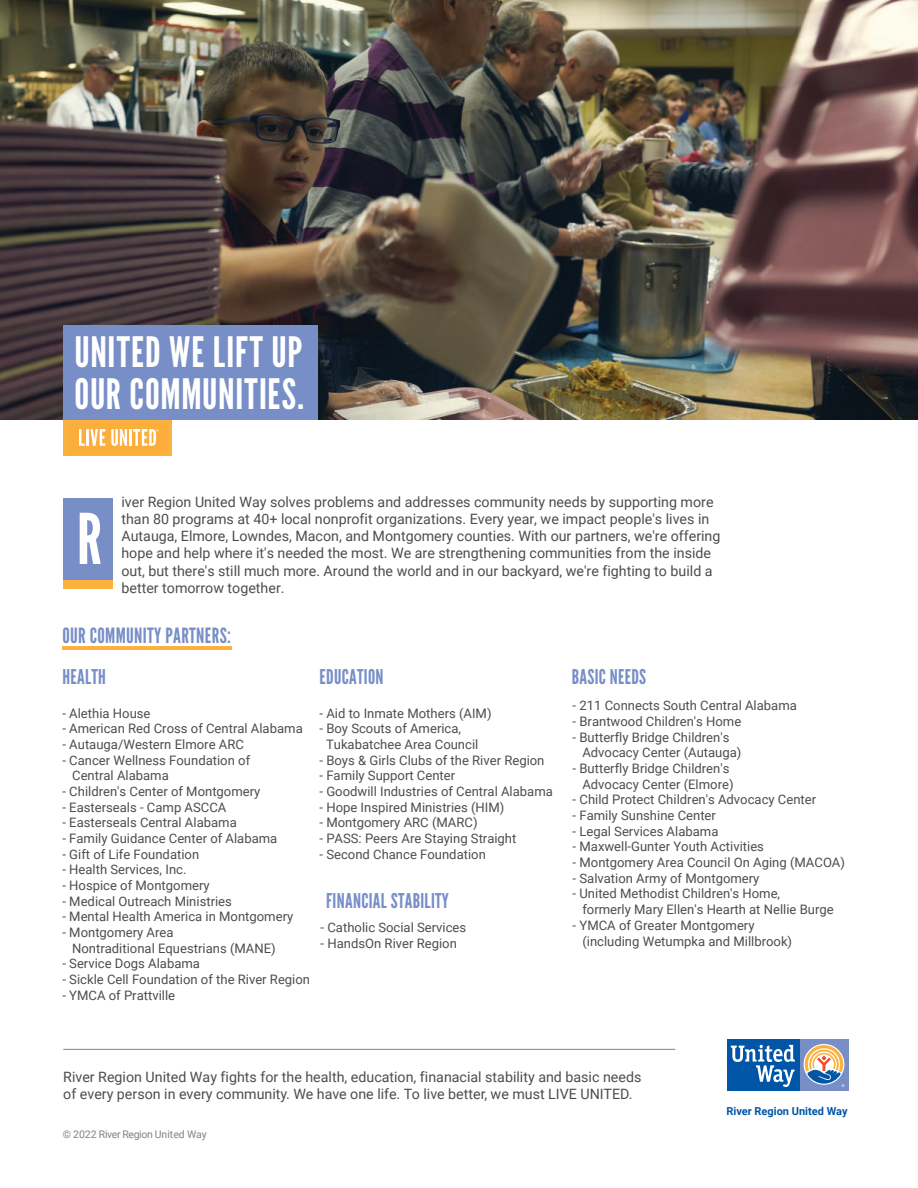
<style>
.page{position:relative;width:918px;height:1188px;background:#fff}
.page>*{position:absolute;margin:0;border:0;box-sizing:border-box;transform-origin:0 0}
.t1{font:41.85px/41.8px "League Gothic";letter-spacing:.02em;color:#fff}
.t2{font:21px "League Gothic";letter-spacing:.015em;color:#788ec7}
.t3{font:20.4px "League Gothic";letter-spacing:.015em;color:#788ec7}
.t4{font:14.25px/17.1px "Roboto";color:#4c4d4e}
.t5{font:13.05px/15.8px "Roboto";color:#4c4d4e}
.t6{font:700 10.95px "Roboto";color:#0155a7}
.t7{font:10.5px "Roboto";letter-spacing:-.015em;color:#818386}
</style>
<div class="page">
<img style="left:0;top:0;width:918px;height:420px">
<div style="left:63px;top:326px;width:254px;height:52px;background:#788ec7"></div>
<div style="left:63px;top:367px;width:254px;height:53px;background:#788ec7"></div>
<div style="left:63px;top:420px;width:109px;height:35px;background:#fbb13d"></div>
<svg style="left:79px;top:429px;width:26px;height:17px"></svg>
<svg style="left:111px;top:429px;width:16px;height:17px"></svg>
<hr style="left:129px;top:429px;width:3px;height:17px;background:#fff">
<svg style="left:133px;top:429px;width:26px;height:17px"></svg>
<div style="left:63px;top:498px;width:49px;height:90px;background:#788ec7"></div>
<svg style="left:80px;top:513px;width:21px;height:51px"></svg>
<div style="left:63px;top:580px;width:49px;height:8px;background:#fbb13d"></div>
<hr style="left:63px;top:1049px;width:612px;height:1px;background:#818386">
<svg style="left:727px;top:1039px;width:122px;height:52px;background:#5f88b7"></svg>
<hr style="left:62px;top:646px;width:170px;height:4px;background:#fbb13d">
<h1 class="t1" style="left:74px;top:332px;width:231px">UNITED WE LIFT UP<br>OUR COMMUNITIES.</h1>
<p class="t4" style="left:121px;top:493px;width:601px">iver Region United Way solves problems and addresses community needs by supporting more than 80 programs at 40+ local nonprofit organizations. Every year, we impact people's lives in Autauga, Elmore, Lowndes, Macon, and Montgomery counties. With our partners, we're offering hope and help where it's needed the most. We are strengthening communities from the inside out, but there's still much more. Around the world and in our backyard, we're fighting to build a better tomorrow together.</p>
<h2 class="t2" style="left:62px;top:623px;width:170px">OUR COMMUNITY PARTNERS:</h2>
<h3 class="t3" style="left:62px;top:665px;width:45px">HEALTH</h3>
<h3 class="t3" style="left:320px;top:665px;width:66px">EDUCATION</h3>
<p class="t5" style="left:62px;top:705px;width:90px">- Alethia House</p>
<p class="t5" style="left:62px;top:720px;width:242px">- American Red Cross of Central Alabama</p>
<p class="t5" style="left:62px;top:736px;width:183px">- Autauga/Western Elmore ARC</p>
<p class="t5" style="left:72px;top:752px;width:180px;text-indent:-10px">- Cancer Wellness Foundation of<br>Central Alabama</p>
<p class="t5" style="left:62px;top:783px;width:199px">- Children's Center of Montgomery</p>
<p class="t5" style="left:62px;top:799px;width:165px">- Easterseals - Camp ASCCA</p>
<p class="t5" style="left:62px;top:814px;width:176px">- Easterseals Central Alabama</p>
<p class="t5" style="left:62px;top:830px;width:216px">- Family Guidance Center of Alabama</p>
<p class="t5" style="left:62px;top:846px;width:138px">- Gift of Life Foundation</p>
<p class="t5" style="left:62px;top:861px;width:126px">- Health Services, Inc.</p>
<p class="t5" style="left:62px;top:877px;width:149px">- Hospice of Montgomery</p>
<p class="t5" style="left:62px;top:893px;width:171px">- Medical Outreach Ministries</p>
<p class="t5" style="left:62px;top:908px;width:232px">- Mental Health America in Montgomery</p>
<p class="t5" style="left:72px;top:924px;width:205px;text-indent:-10px">- Montgomery Area<br>Nontraditional Equestrians (MANE)</p>
<p class="t5" style="left:62px;top:955px;width:139px">- Service Dogs Alabama</p>
<p class="t5" style="left:62px;top:971px;width:249px">- Sickle Cell Foundation of the River Region</p>
<p class="t5" style="left:62px;top:987px;width:114px">- YMCA of Prattville</p>
<p class="t5" style="left:320px;top:705px;width:174px">- Aid to Inmate Mothers (AIM)</p>
<p class="t5" style="left:326px;top:720px;width:154px;text-indent:-6px">- Boy Scouts of America,<br>Tukabatchee Area Council</p>
<p class="t5" style="left:320px;top:752px;width:226px">- Boys &amp; Girls Clubs of the River Region</p>
<p class="t5" style="left:320px;top:767px;width:137px">- Family Support Center</p>
<p class="t5" style="left:320px;top:783px;width:235px">- Goodwill Industries of Central Alabama</p>
<p class="t5" style="left:320px;top:799px;width:186px">- Hope Inspired Ministries (HIM)</p>
<p class="t5" style="left:320px;top:814px;width:160px">- Montgomery ARC (MARC)</p>
<p class="t5" style="left:320px;top:830px;width:198px">- PASS: Peers Are Staying Straight</p>
<p class="t5" style="left:320px;top:846px;width:168px">- Second Chance Foundation</p>
<h3 class="t3" style="left:326px;top:889px;width:124px">FINANCIAL STABILITY</h3>
<p class="t5" style="left:321px;top:919px;width:147px">- Catholic Social Services</p>
<p class="t5" style="left:321px;top:935px;width:138px">- HandsOn River Region</p>
<h3 class="t3" style="left:572px;top:665px;width:76px">BASIC NEEDS</h3>
<p class="t5" style="left:573px;top:697px;width:226px">- 211 Connects South Central Alabama</p>
<p class="t5" style="left:573px;top:713px;width:170px">- Brantwood Children's Home</p>
<p class="t5" style="left:582px;top:729px;width:161px;text-indent:-10px">- Butterfly Bridge Children's<br>Advocacy Center (Autauga)</p>
<p class="t5" style="left:582px;top:760px;width:153px;text-indent:-10px">- Butterfly Bridge Children's<br>Advocacy Center (Elmore)</p>
<p class="t5" style="left:573px;top:791px;width:245px">- Child Protect Children's Advocacy Center</p>
<p class="t5" style="left:573px;top:807px;width:145px">- Family Sunshine Center</p>
<p class="t5" style="left:573px;top:823px;width:147px">- Legal Services Alabama</p>
<p class="t5" style="left:573px;top:838px;width:193px">- Maxwell-Gunter Youth Activities</p>
<p class="t5" style="left:573px;top:854px;width:274px">- Montgomery Area Council On Aging (MACOA)</p>
<p class="t5" style="left:573px;top:870px;width:188px">- Salvation Army of Montgomery</p>
<p class="t5" style="left:582px;top:885px;width:253px;text-indent:-10px">- United Methodist Children's Home,<br>formerly Mary Ellen's Hearth at Nellie Burge</p>
<p class="t5" style="left:582px;top:917px;width:211px;text-indent:-10px">- YMCA of Greater Montgomery (including Wetumpka and Millbrook)</p>
<p class="t4" style="left:63px;top:1068px;width:580px">River Region United Way fights for the health, education, finanacial stability and basic needs of every person in every community. We have one life. To live better, we must LIVE UNITED.</p>
<p class="t7" style="left:63px;top:1127px;width:146px">© 2022 River Region United Way</p>
<p class="t6" style="left:726px;top:1103px;width:123px">River Region United Way</p>
</div>
